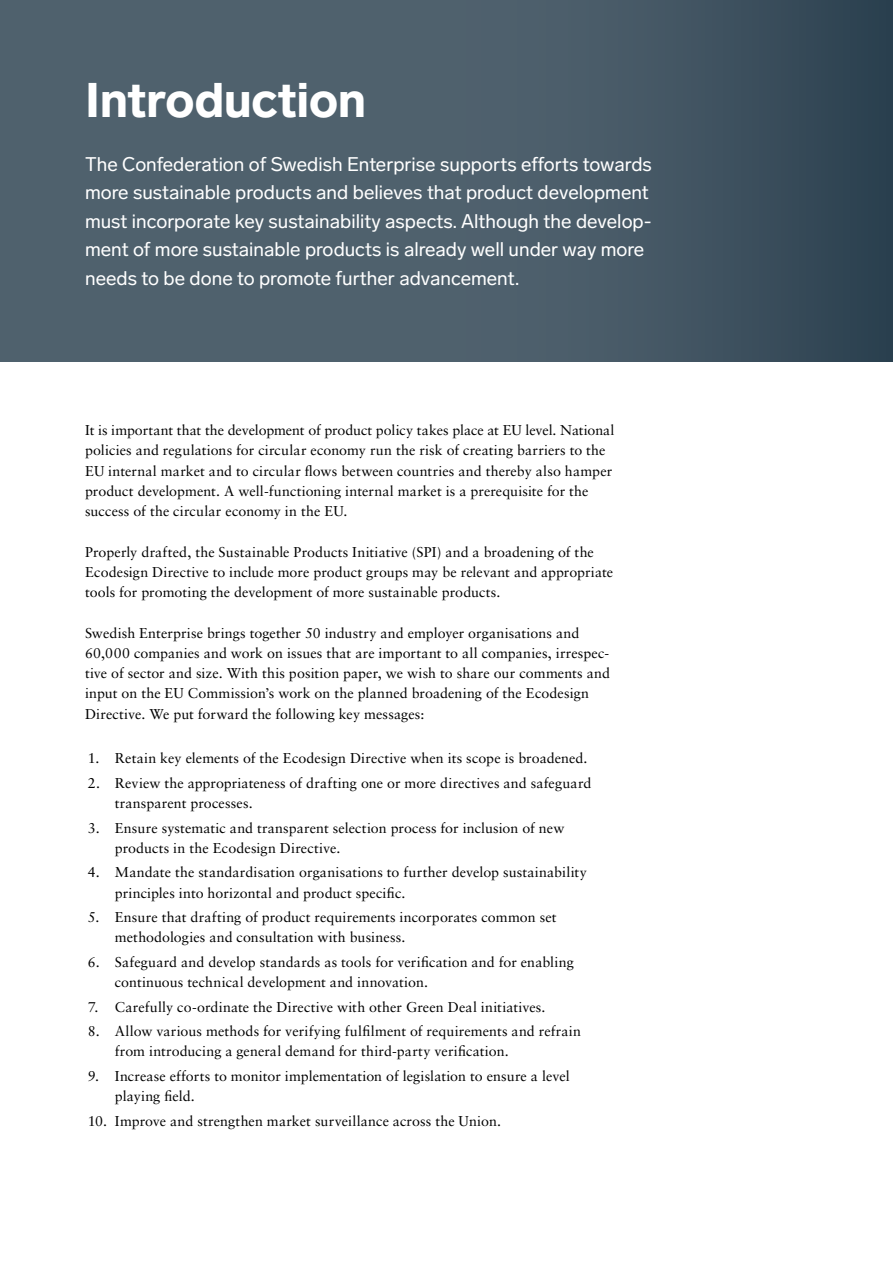
<style>
.page{position:relative;width:893px;height:1263px;background:#fff}
.page>*{position:absolute;margin:0;border:0;box-sizing:border-box;transform-origin:0 0}
.t1{font:900 48px "Lab Grotesque";color:#fff}
.t2{font:19.5px/28.5px "Lab Grotesque";color:#fff}
.t3{font:14.25px/20.2px "Sabon LT Std";letter-spacing:.005em;color:#000}
</style>
<div class="page">
<div style="left:0;top:0;width:893px;height:361px;background:linear-gradient(to right,#576974,#394d5b)"></div>
<h1 class="t1" style="left:85px;top:71px;width:283px">Introduction</h1>
<p class="t2" style="left:85px;top:150px;width:568px">The Confederation of Swedish Enterprise supports efforts towards more sustainable products and believes that product development must incorporate key sustainability aspects. Although the develop&shy;ment of more sustainable products is already well under way more needs to be done to promote further advancement.</p>
<p class="t3" style="left:85px;top:420px;width:531px">It is important that the development of product policy takes place at EU level. National policies and regulations for circular economy run the risk of creating barriers to the EU internal market and to circular flows between countries and thereby also hamper product development. A well-functioning internal market is a prerequisite for the success of the circular economy in the EU.</p>
<p class="t3" style="left:85px;top:541px;width:530px">Properly drafted, the Sustainable Products Initiative (SPI) and a broadening of the<br>Ecodesign Directive to include more product groups may be relevant and appropriate tools for promoting the development of more sustainable products.</p>
<p class="t3" style="left:85px;top:622px;width:526px">Swedish Enterprise brings together 50 industry and employer organisations and 60,000 companies and work on issues that are important to all companies, irrespec&shy;tive of sector and size. With this position paper, we wish to share our comments and input on the EU Commission’s work on the planned broadening of the Ecodesign Directive. We put forward the following key messages:</p>
<p class="t3" style="left:88px;top:748px;width:501px">1. Retain key elements of the Ecodesign Directive when its scope is broadened.</p>
<p class="t3" style="left:115px;top:773px;width:478px;text-indent:-27px">2. Review the appropriateness of drafting one or more directives and safeguard transparent processes.</p>
<p class="t3" style="left:115px;top:817px;width:451px;text-indent:-27px">3. Ensure systematic and transparent selection process for inclusion of new products in the Ecodesign Directive.</p>
<p class="t3" style="left:115px;top:862px;width:474px;text-indent:-27px">4. Mandate the standardisation organisations to further develop sustainability principles into horizontal and product specific.</p>
<p class="t3" style="left:115px;top:907px;width:443px;text-indent:-27px">5. Ensure that drafting of product requirements incorporates common set methodologies and consultation with business.</p>
<p class="t3" style="left:115px;top:952px;width:461px;text-indent:-27px">6. Safeguard and develop standards as tools for verification and for enabling continuous technical development and innovation.</p>
<p class="t3" style="left:88px;top:996px;width:459px">7. Carefully co-ordinate the Directive with other Green Deal initiatives.</p>
<p class="t3" style="left:115px;top:1021px;width:468px;text-indent:-27px">8. Allow various methods for verifying fulfilment of requirements and refrain from introducing a general demand for third-party verification.</p>
<p class="t3" style="left:115px;top:1065px;width:456px;text-indent:-27px">9. Increase efforts to monitor implementation of legislation to ensure a level playing field.</p>
<p class="t3" style="left:88px;top:1110px;width:415px">10. Improve and strengthen market surveillance across the Union.</p>
</div>
